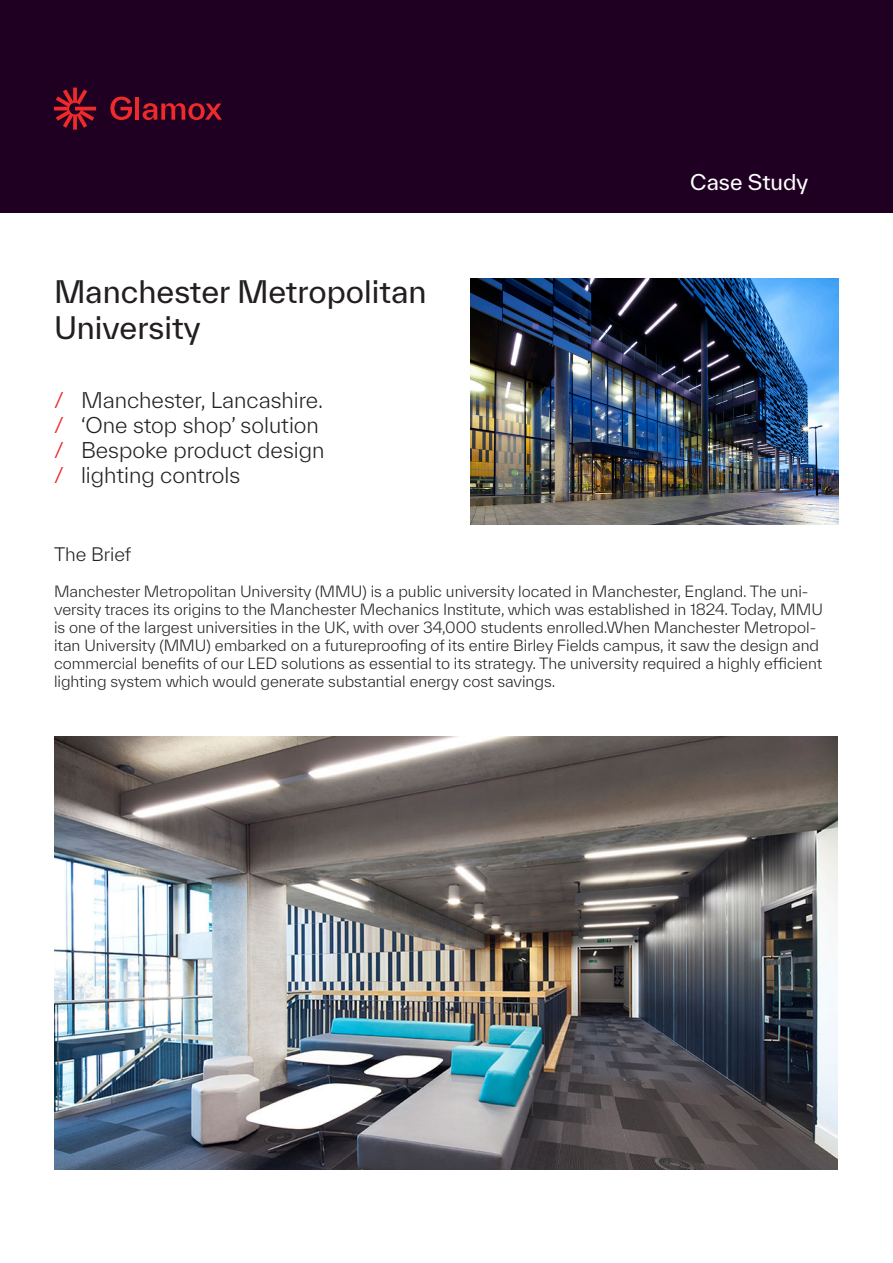
<style>
.page{position:relative;width:893px;height:1263px;background:#fff}
.page>*{position:absolute;margin:0;border:0;box-sizing:border-box;transform-origin:0 0}
.t1{font:30px "TWK Everett";color:#231f20}
.t2{font:300 21px "TWK Everett";color:#231f20}
.t3{font:21px "TWK Everett";color:#fff}
.t4{font:300 18px "TWK Everett";color:#231f20}
.t5{font:300 15px/18px "TWK Everett";color:#231f20}
.s1{color:#ee2a2b}
</style>
<div class="page">
<div style="left:0;top:0;width:893px;height:213px;background:#1f0023"></div>
<img style="left:54px;top:736px;width:784px;height:433px">
<img style="left:470px;top:279px;width:369px;height:245px">
<svg style="left:54px;top:88px;width:42px;height:42px"></svg>
<hr style="left:135px;top:97px;width:4px;height:23px;background:#ee2a2b">
<svg style="left:143px;top:103px;width:79px;height:17px"></svg>
<svg style="left:110px;top:97px;width:22px;height:23px"></svg>
<p class="t1" style="left:54px;top:270px;width:374px">Manchester Metropolitan</p>
<p class="t1" style="left:54px;top:306px;width:148px">University</p>
<p class="t2" style="left:54px;top:385px;width:271px"><span class="s1">/</span> Manchester, Lancashire.</p>
<p class="t2" style="left:54px;top:411px;width:266px"><span class="s1">/</span> ‘One stop shop’ solution</p>
<p class="t2" style="left:54px;top:436px;width:272px"><span class="s1">/</span> Bespoke product design</p>
<p class="t2" style="left:54px;top:461px;width:188px"><span class="s1">/</span> lighting controls</p>
<p class="t3" style="left:690px;top:167px;width:119px">Case Study</p>
<p class="t4" style="left:54px;top:542px;width:79px">The Brief</p>
<p class="t5" style="left:54px;top:582px;width:771px">Manchester Metropolitan University (MMU) is a public university located in Manchester, England. The uni&shy;versity traces its origins to the Manchester Mechanics Institute, which was established in 1824. Today, MMU is one of the largest universities in the UK, with over 34,000 students enrolled.When Manchester Metropol&shy;itan University (MMU) embarked on a futureproofing of its entire Birley Fields campus, it saw the design and commercial benefits of our LED solutions as essential to its strategy. The university required a highly efficient lighting system which would generate substantial energy cost savings.</p>
</div>
